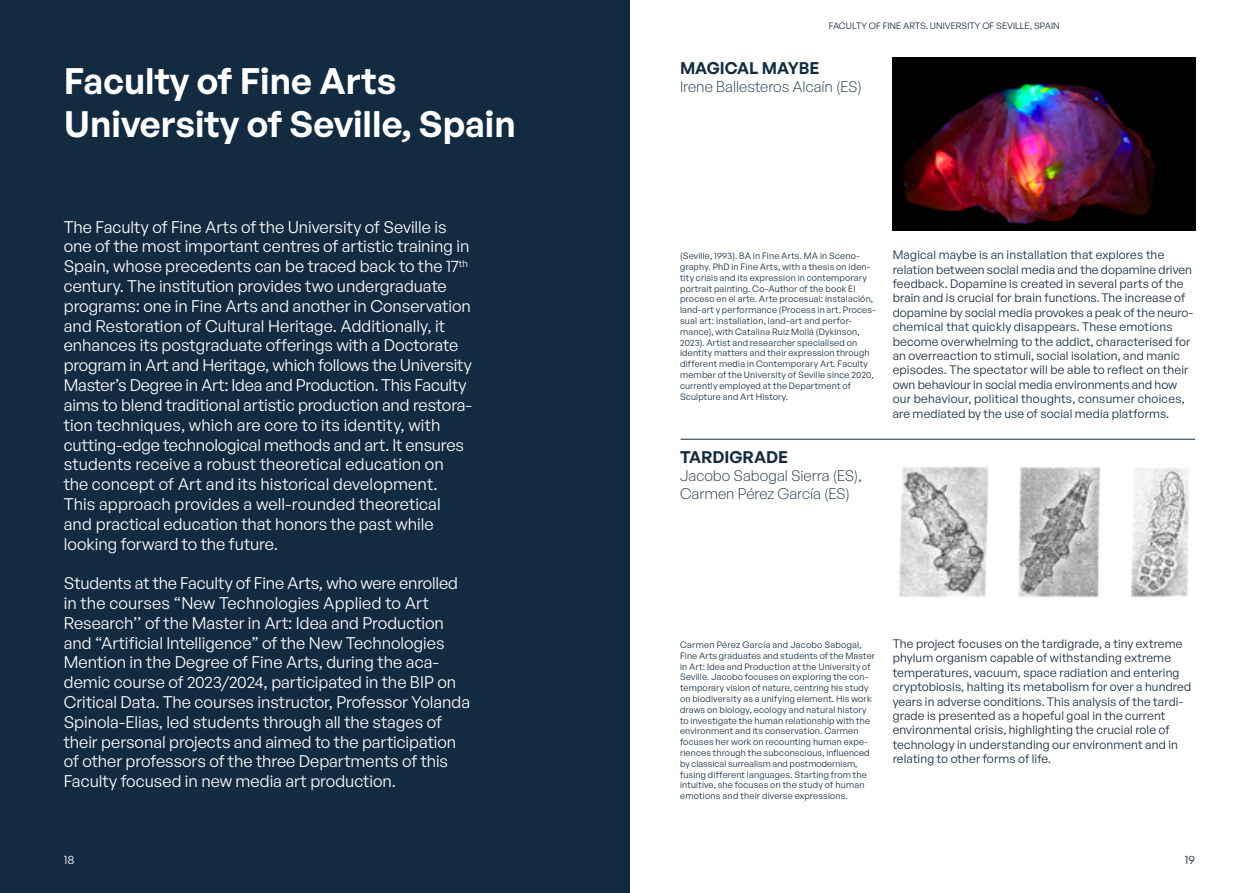
<style>
.page{position:relative;width:1259px;height:893px;background:#fff}
.page>*{position:absolute;margin:0;border:0;box-sizing:border-box;transform-origin:0 0}
.t1{font:600 36px/43.2px "General Sans";color:#fff}
.t2{font:16.5px/19.8px "General Sans";color:#fff}
.t3{font:600 16.5px "General Sans";letter-spacing:-.005em;color:#132b40}
.t4{font:300 15px/18px "General Sans";color:#132b40}
.t5{font:12px/14.4px "General Sans";letter-spacing:.01em;color:#132b40}
.t6{font:12px "General Sans";color:#fff}
.t7{font:9px/10.8px "General Sans";letter-spacing:.02em;color:#132b40}
.t8{font:9px "General Sans";color:#132b40}
</style>
<div class="page">
<div style="left:0;top:0;width:629px;height:893px;background:#132b40"></div>
<img style="left:899px;top:466px;width:290px;height:132px">
<img style="left:892px;top:58px;width:303px;height:172px">
<hr style="left:680px;top:439px;width:515px;height:1px;background:#132b40">
<h1 class="t1" style="left:64px;top:58px;width:453px">Faculty of Fine Arts<br>University of Seville, Spain</h1>
<p class="t2" style="left:64px;top:216px;width:409px">The Faculty of Fine Arts of the University of Seville is one of the most important centres of artistic training in Spain, whose precedents can be traced back to the 17<sup>th </sup>century. The institution provides two undergraduate programs: one in Fine Arts and another in Conservation and Restoration of Cultural Heritage. Additionally, it enhances its postgraduate offerings with a Doctorate program in Art and Heritage, which follows the University Master’s Degree in Art: Idea and Production. This Faculty aims to blend traditional artistic production and restora--- tion techniques, which are core to its identity, with cutting-edge technological methods and art. It ensures students receive a robust theoretical education on the concept of Art and its historical development.<br>This approach provides a well-rounded theoretical and practical education that honors the past while looking forward to the future.</p>
<p class="t2" style="left:64px;top:573px;width:408px">Students at the Faculty of Fine Arts, who were enrolled in the courses “New Technologies Applied to Art Research’’ of the Master in Art: Idea and Production and “Artificial Intelligence” of the New Technologies Mention in the Degree of Fine Arts, during the aca&shy;demic course of 2023/2024, participated in the BIP on Critical Data. The courses instructor, Professor Yolanda Spinola-Elias, led students through all the stages of their personal projects and aimed to the participation of other professors of the three Departments of this Faculty focused in new media art production.</p>
<p class="t8" style="left:828px;top:20px;width:232px">FACULTY OF FINE ARTS. UNIVERSITY OF SEVILLE, SPAIN</p>
<p class="t3" style="left:680px;top:58px;width:141px">MAGICAL MAYBE</p>
<p class="t4" style="left:680px;top:77px;width:183px">Irene Ballesteros Alcaín (ES)</p>
<p class="t7" style="left:680px;top:250px;width:197px">(Seville, 1993). BA in Fine Arts. MA in Sceno-------------------- graphy. PhD in Fine Arts, with a thesis on iden&shy;tity crisis and its expression in contemporary portrait painting. Co-Author of the book El proceso en el arte. Arte procesual: instalación, land-art y performance (Process in art. Proces&shy;sual art: installation, land-art and perfor&shy;mance), with Catalina Ruiz Mollá (Dykinson, 2023). Artist and researcher specialised on identity matters and their expression through different media in Contemporary Art. Faculty member of the University of Seville since 2020, currently employed at the Department of Sculpture and Art History.</p>
<p class="t3" style="left:680px;top:447px;width:109px">TARDIGRADE</p>
<p class="t4" style="left:680px;top:467px;width:183px">Jacobo Sabogal Sierra (ES),<br>Carmen Pérez García (ES)</p>
<p class="t5" style="left:892px;top:247px;width:302px">Magical maybe is an installation that explores the relation between social media and the dopamine driven feedback. Dopamine is created in several parts of the brain and is crucial for brain functions. The increase of dopamine by social media provokes a peak of the neuro&shy;chemical that quickly disappears. These emotions become overwhelming to the addict, characterised for an overreaction to stimuli, social isolation, and manic episodes. The spectator will be able to reflect on their own behaviour in social media environments and how our behaviour, political thoughts, consumer choices, are mediated by the use of social media platforms.</p>
<p class="t7" style="left:680px;top:639px;width:196px">Carmen Pérez García and Jacobo Sabogal, Fine Arts graduates and students of the Master in Art: Idea and Production at the University of Seville. Jacobo focuses on exploring the con&shy;temporary vision of nature, centring his study on biodiversity as a unifying element. His work draws on biology, ecology and natural history to investigate the human relationship with the environment and its conservation. Carmen focuses her work on recounting human expe&shy;riences through the subconscious, influenced by classical surrealism and postmodernism, fusing different languages. Starting from the intuitive, she focuses on the study of human emotions and their diverse expressions.</p>
<p class="t5" style="left:892px;top:636px;width:300px">The project focuses on the tardigrade, a tiny extreme phylum organism capable of withstanding extreme temperatures, vacuum, space radiation and entering cryptobiosis, halting its metabolism for over a hundred years in adverse conditions. This analysis of the tardi&shy;grade is presented as a hopeful goal in the current environmental crisis, highlighting the crucial role of technology in understanding our environment and in relating to other forms of life.</p>
<p class="t6" style="left:64px;top:852px;width:12px">18</p>
<p class="t5" style="left:1185px;top:852px;width:12px">19</p>
</div>
